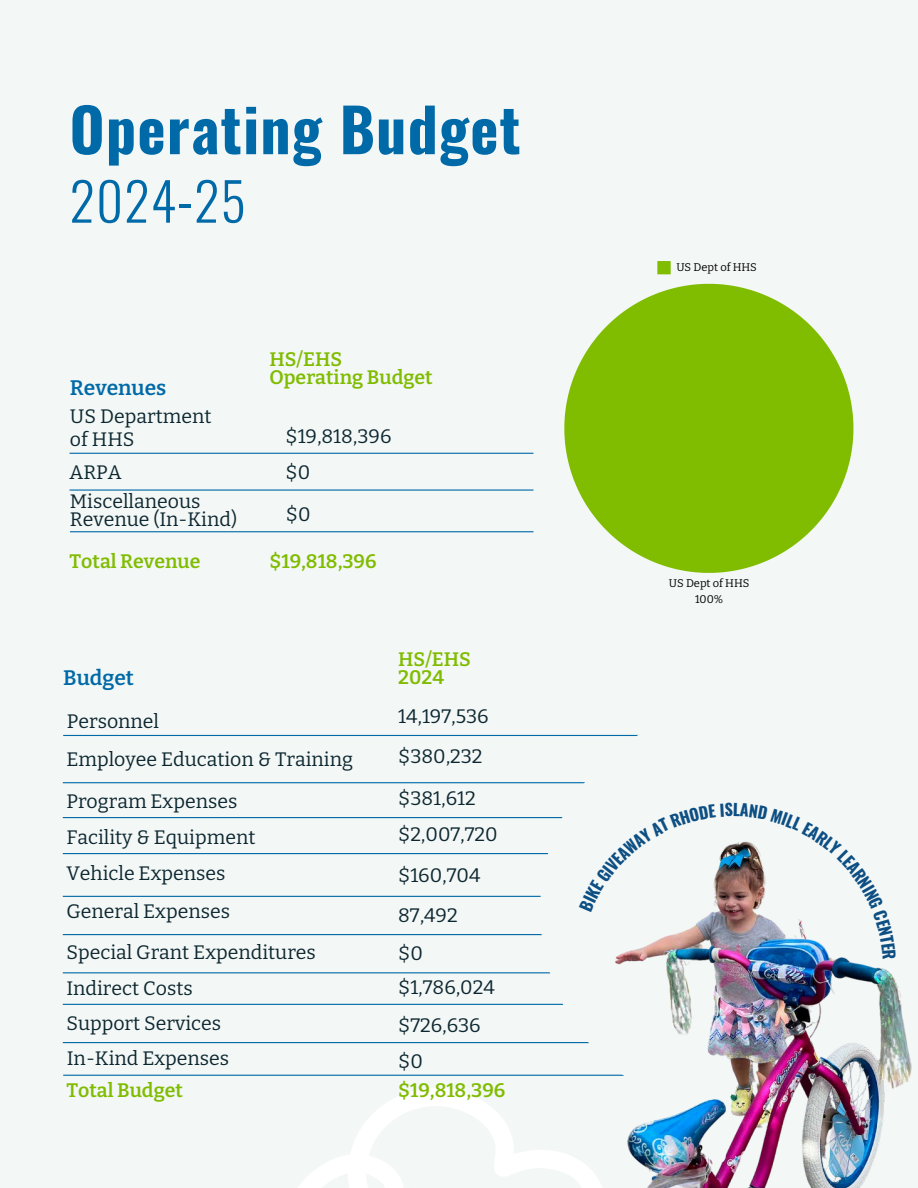
<style>
.page{position:relative;width:918px;height:1188px;background:#f3f7f6}
.page>*{position:absolute;margin:0;border:0;box-sizing:border-box;transform-origin:0 0}
.t1{font:700 60px "Oswald";letter-spacing:.02em;color:#0069a7}
.t2{font:300 52.5px "Oswald";letter-spacing:.02em;color:#0069a7}
.t3{font:600 21px "Bitter";color:#0069a7}
.t4{font:19.5px/18px "Bitter";color:#0d2730}
.t5{font:600 19.5px/18px "Bitter";color:#80bc00}
.t6{font:11.1px/16.2px "Bitter";color:#000;text-align:center}
</style>
<div class="page">
<svg style="left:298px;top:1088px;width:304px;height:100px"></svg>
<hr style="left:70px;top:453px;width:463px;height:1px;background:#0069a7">
<hr style="left:70px;top:489px;width:463px;height:2px;background:#0069a7">
<hr style="left:63px;top:735px;width:784px;height:1px;background:#0069a7">
<hr style="left:63px;top:782px;width:784px;height:1px;background:#0069a7">
<svg style="left:657px;top:261px;width:14px;height:13px"></svg>
<svg style="left:564px;top:284px;width:289px;height:289px;fill:#80bc00"></svg>
<hr style="left:70px;top:531px;width:463px;height:1px;background:#0069a7">
<hr style="left:63px;top:817px;width:784px;height:1px;background:#0069a7">
<hr style="left:63px;top:853px;width:784px;height:1px;background:#0069a7">
<hr style="left:63px;top:896px;width:784px;height:1px;background:#0069a7">
<hr style="left:63px;top:934px;width:784px;height:1px;background:#0069a7">
<hr style="left:63px;top:972px;width:784px;height:1px;background:#0069a7">
<hr style="left:63px;top:1004px;width:784px;height:1px;background:#0069a7">
<hr style="left:63px;top:1042px;width:784px;height:1px;background:#0069a7">
<hr style="left:63px;top:1075px;width:784px;height:1px;background:#0069a7">
<svg style="left:540px;top:734px;width:307px;height:382px"></svg>
<img style="left:612px;top:960px;width:300px;height:228px">
<img style="left:579px;top:803px;width:269px;height:157px">
<h5 class="t1" style="left:70px;top:83px;width:453px">Operating Budget</h5>
<h5 class="t2" style="left:70px;top:160px;width:178px">2024-25</h5>
<h6 class="t3" style="left:70px;top:375px;width:98px">Revenues</h6>
<h6 class="t4" style="left:70px;top:406px;width:143px;line-height:22.5px">US Department of HHS</h6>
<h6 class="t5" style="left:270px;top:350px;width:165px">HS/EHS<br>Operating Budget</h6>
<h4 class="t4" style="left:286px;top:427px;width:107px">$19,818,396</h4>
<h6 class="t4" style="left:70px;top:464px;width:54px">ARPA</h6>
<h6 class="t4" style="left:286px;top:464px;width:26px">$0</h6>
<h1 class="t4" style="left:70px;top:492px;width:169px">Miscellaneous<br>Revenue (In-Kind)</h1>
<h3 class="t4" style="left:286px;top:506px;width:26px">$0</h3>
<h6 class="t5" style="left:70px;top:553px;width:132px">Total Revenue</h6>
<h6 class="t5" style="left:270px;top:553px;width:109px">$19,818,396</h6>
<h6 class="t3" style="left:63px;top:665px;width:72px">Budget</h6>
<h5 class="t4" style="left:67px;top:713px;width:94px">Personnel</h5>
<h5 class="t4" style="left:66px;top:751px;width:288px">Employee Education &amp; Training</h5>
<h6 class="t4" style="left:66px;top:792px;width:172px">Program Expenses</h6>
<h6 class="t4" style="left:66px;top:828px;width:191px">Facility &amp; Equipment</h6>
<h6 class="t4" style="left:66px;top:864px;width:161px">Vehicle Expenses</h6>
<h6 class="t4" style="left:66px;top:903px;width:165px">General Expenses</h6>
<h6 class="t4" style="left:66px;top:943px;width:251px">Special Grant Expenditures</h6>
<h6 class="t4" style="left:66px;top:979px;width:128px">Indirect Costs</h6>
<h6 class="t4" style="left:66px;top:1014px;width:156px">Support Services</h6>
<h5 class="t4" style="left:67px;top:1049px;width:164px">In-Kind Expenses</h5>
<h5 class="t5" style="left:66px;top:1082px;width:118px">Total Budget</h5>
<h6 class="t5" style="left:398px;top:650px;width:74px">HS/EHS<br>2024</h6>
<p class="t4" style="left:398px;top:708px;width:92px">14,197,536</p>
<h6 class="t4" style="left:398px;top:748px;width:86px">$380,232</h6>
<h6 class="t4" style="left:398px;top:789px;width:79px">$381,612</h6>
<h6 class="t4" style="left:398px;top:825px;width:101px">$2,007,720</h6>
<p class="t4" style="left:398px;top:867px;width:84px">$160,704</p>
<h6 class="t4" style="left:398px;top:906px;width:61px">87,492</h6>
<h6 class="t4" style="left:398px;top:944px;width:26px">$0</h6>
<h6 class="t4" style="left:398px;top:979px;width:98px">$1,786,024</h6>
<h6 class="t4" style="left:398px;top:1016px;width:84px">$726,636</h6>
<h6 class="t4" style="left:398px;top:1052px;width:26px">$0</h6>
<h6 class="t5" style="left:398px;top:1082px;width:109px">$19,818,396</h6>
<p class="t6" style="left:676px;top:259px;width:82px">US Dept of HHS</p>
<p class="t6" style="left:669px;top:575px;width:82px">US Dept of HHS<br>100%</p>
</div>
